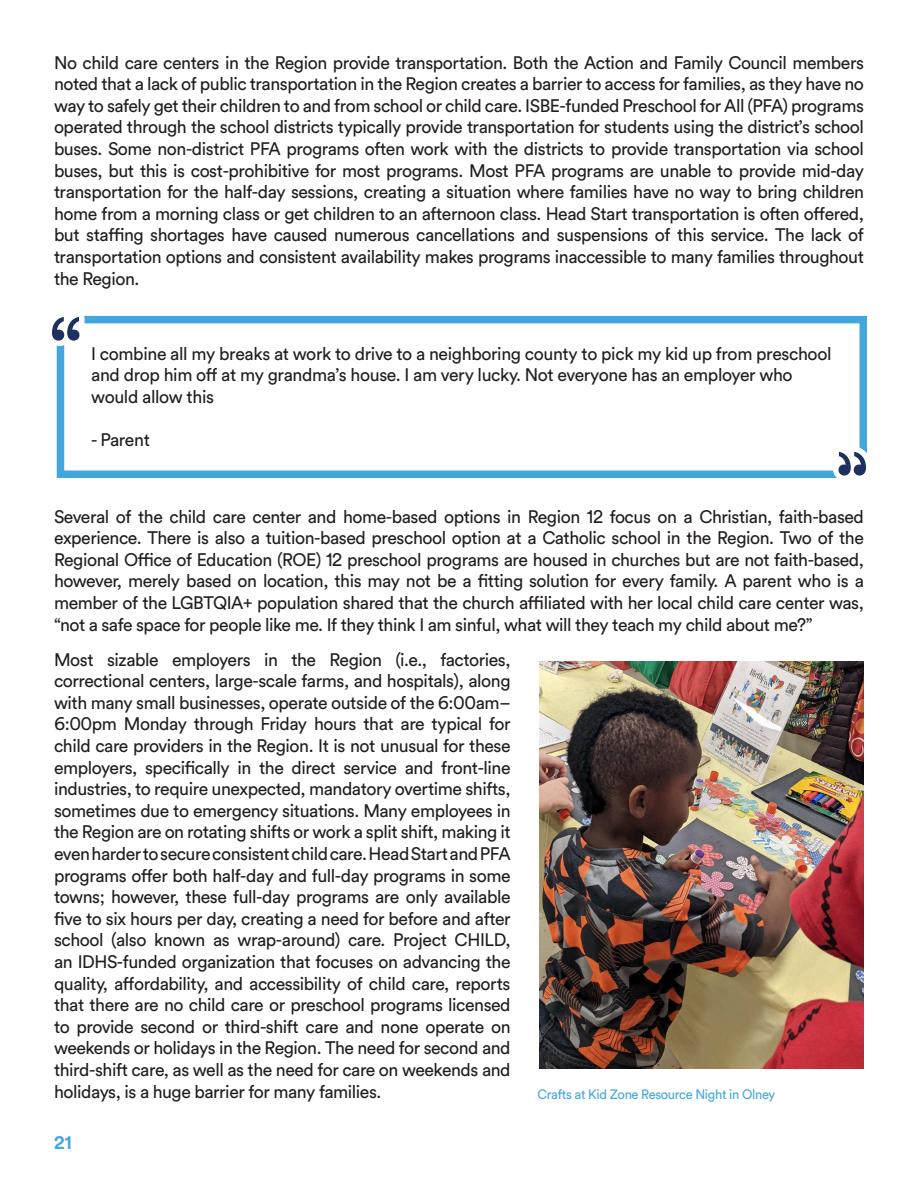
<style>
.page{position:relative;width:918px;height:1188px;background:#fff}
.page>*{position:absolute;margin:0;border:0;box-sizing:border-box;transform-origin:0 0}
.t1{font:18px/21.6px "Circular Air Pro";letter-spacing:-.025em;color:#231f20;text-align:justify}
.t2{font:700 18px "Circular Air Pro";color:#43a7dd}
.t3{font:13.5px "Circular Air Pro";letter-spacing:-.025em;color:#43a7dd;scale:.96 1}
</style>
<div class="page">
<div style="left:57px;top:316px;width:810px;height:162px;border:8px solid #43a7dd"></div>
<svg style="left:52px;top:315px;width:37px;height:35px"></svg>
<svg style="left:829px;top:440px;width:38px;height:38px"></svg>
<img style="left:540px;top:661px;width:324px;height:408px">
<p class="t1" style="left:54px;top:51px;width:812px">No child care centers in the Region provide transportation. Both the Action and Family Council members noted that a lack of public transportation in the Region creates a barrier to access for families, as they have no way to safely get their children to and from school or child care. ISBE-funded Preschool for All (PFA) programs operated through the school districts typically provide transportation for students using the district’s school buses. Some non-district PFA programs often work with the districts to provide transportation via school buses, but this is cost-prohibitive for most programs. Most PFA programs are unable to provide mid-day transportation for the half-day sessions, creating a situation where families have no way to bring children home from a morning class or get children to an afternoon class. Head Start transportation is often offered, but staffing shortages have caused numerous cancellations and suspensions of this service. The lack of transportation options and consistent availability makes programs inaccessible to many families throughout the Region.</p>
<p class="t1" style="left:91px;top:342px;width:742px;text-align:left">I combine all my breaks at work to drive to a neighboring county to pick my kid up from preschool and drop him off at my grandma’s house. I am very lucky. Not everyone has an employer who would allow this</p>
<p class="t1" style="left:91px;top:428px;width:60px">- Parent</p>
<p class="t1" style="left:54px;top:505px;width:812px">Several of the child care center and home-based options in Region 12 focus on a Christian, faith-based experience. There is also a tuition-based preschool option at a Catholic school in the Region. Two of the Regional Office of Education (ROE) 12 preschool programs are housed in churches but are not faith-based, however, merely based on location, this may not be a fitting solution for every family. A parent who is a member of the LGBTQIA+ population shared that the church affiliated with her local child care center was, “not a safe space for people like me. If they think I am sinful, what will they teach my child about me?”</p>
<p class="t1" style="left:54px;top:648px;width:458px">Most sizable employers in the Region (i.e., factories, correctional centers, large-scale farms, and hospitals), along with many small businesses, operate outside of the 6:00am– 6:00pm Monday through Friday hours that are typical for child care providers in the Region. It is not unusual for these employers, specifically in the direct service and front-line industries, to require unexpected, mandatory overtime shifts, sometimes due to emergency situations. Many employees in the Region are on rotating shifts or work a split shift, making it even harder to secure consistent child care. Head Start and PFA programs offer both half-day and full-day programs in some towns; however, these full-day programs are only available five to six hours per day, creating a need for before and after school (also known as wrap-around) care. Project CHILD, an IDHS-funded organization that focuses on advancing the quality, affordability, and accessibility of child care, reports that there are no child care or preschool programs licensed to provide second or third-shift care and none operate on weekends or holidays in the Region. The need for second and third-shift care, as well as the need for care on weekends and holidays, is a huge barrier for many families.</p>
<p class="t3" style="left:538px;top:1086px;width:249px">Crafts at Kid Zone Resource Night in Olney</p>
<p class="t2" style="left:54px;top:1130px;width:20px">21</p>
</div>
